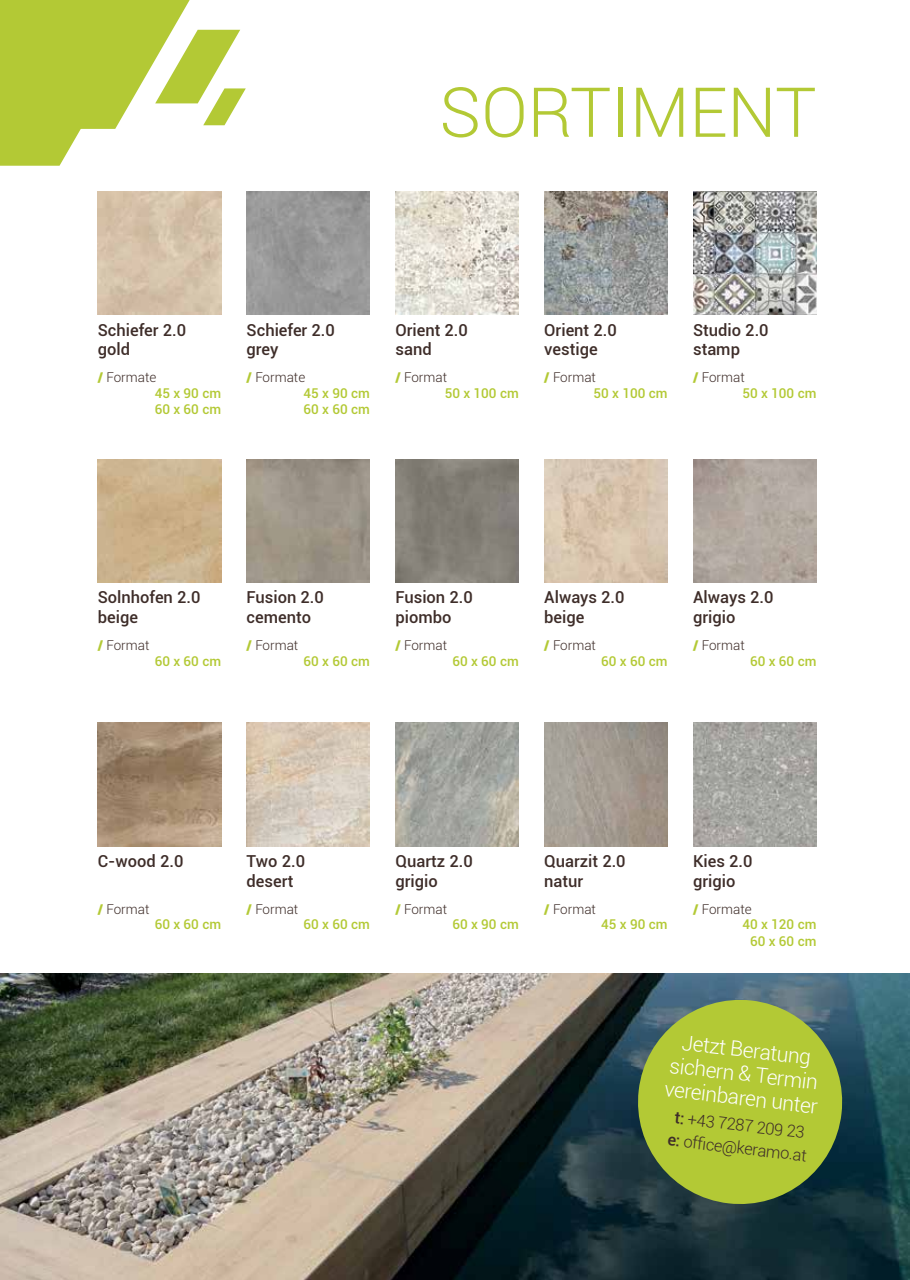
<style>
.page{position:relative;width:910px;height:1280px;background:#fff}
.page>*{position:absolute;margin:0;border:0;box-sizing:border-box;transform-origin:0 0}
.t1{font:300 69px "Roboto";color:#b3c935}
.t2{font:300 21px/24px "Roboto";color:#fff;text-align:center}
.t3{font:500 16.5px/19.5px "Roboto";color:#3e2d29}
.t4{font:300 16.5px/22.5px "Roboto";color:#3e2d29}
.t5{font:500 13.5px/16px "Roboto";color:#b3c935}
.t6{font:300 13.5px "Roboto";color:#3e2d29}
.s1{font-weight:900}
.s2{font-weight:300;color:#3e2d29}
.s3{font-weight:900;color:#b3c935}
.s4{font-weight:500}
</style>
<div class="page">
<img style="left:0;top:974px;width:910px;height:306px">
<svg style="left:0;top:0;width:246px;height:166px"></svg>
<svg style="left:632px;top:994px;width:216px;height:216px;fill:#b3c935"></svg>
<img style="left:395px;top:191px;width:124px;height:124px">
<img style="left:544px;top:191px;width:124px;height:124px">
<img style="left:693px;top:191px;width:123px;height:124px">
<img style="left:395px;top:459px;width:124px;height:124px">
<img style="left:544px;top:459px;width:124px;height:124px">
<img style="left:693px;top:459px;width:123px;height:124px">
<img style="left:98px;top:723px;width:123px;height:123px">
<img style="left:247px;top:723px;width:123px;height:123px">
<img style="left:395px;top:723px;width:124px;height:123px">
<img style="left:544px;top:723px;width:124px;height:123px">
<img style="left:693px;top:723px;width:123px;height:123px">
<h1 class="t1" style="left:440px;top:64px;width:378px">SORTIMENT</h1>
<p class="t3" style="left:98px;top:319px;width:90px">Schiefer 2.0 gold</p>
<p class="t5" style="left:155px;top:369px;width:68px;text-indent:-57px"><span class="s1">/</span> <span class="s2">Formate<br></span>45 x 90 cm<br>60 x 60 cm</p>
<p class="t3" style="left:247px;top:319px;width:90px">Schiefer 2.0 grey</p>
<p class="t5" style="left:304px;top:369px;width:68px;text-indent:-57px"><span class="s1">/</span> <span class="s2">Formate<br></span>45 x 90 cm<br>60 x 60 cm</p>
<p class="t3" style="left:395px;top:319px;width:74px">Orient 2.0 sand</p>
<p class="t5" style="left:445px;top:369px;width:76px;line-height:15.6px;text-indent:-49px"><span class="s1">/</span> <span class="s2">Format<br></span>50 x 100 cm</p>
<p class="t3" style="left:544px;top:319px;width:74px">Orient 2.0 vestige</p>
<p class="t5" style="left:594px;top:369px;width:76px;line-height:15.6px;text-indent:-49px"><span class="s1">/</span> <span class="s2">Format<br></span>50 x 100 cm</p>
<p class="t3" style="left:693px;top:319px;width:77px">Studio 2.0 stamp</p>
<p class="t5" style="left:742px;top:369px;width:76px;line-height:15.6px;text-indent:-49px"><span class="s1">/</span> <span class="s2">Format<br></span>50 x 100 cm</p>
<p class="t3" style="left:98px;top:587px;width:104px">Solnhofen 2.0 beige</p>
<p class="t6" style="left:98px;top:636px;width:53px"><span class="s3">/</span> Format</p>
<p class="t5" style="left:155px;top:652px;width:68px">60 x 60 cm</p>
<p class="t3" style="left:247px;top:587px;width:79px">Fusion 2.0 cemento</p>
<p class="t6" style="left:247px;top:636px;width:53px"><span class="s3">/</span> Format</p>
<p class="t5" style="left:304px;top:652px;width:68px">60 x 60 cm</p>
<p class="t3" style="left:395px;top:587px;width:79px">Fusion 2.0 piombo</p>
<p class="t6" style="left:395px;top:636px;width:53px"><span class="s3">/</span> Format</p>
<p class="t5" style="left:452px;top:652px;width:68px">60 x 60 cm</p>
<p class="t3" style="left:544px;top:587px;width:82px">Always 2.0 beige</p>
<p class="t6" style="left:544px;top:636px;width:53px"><span class="s3">/</span> Format</p>
<p class="t5" style="left:601px;top:652px;width:68px">60 x 60 cm</p>
<p class="t3" style="left:693px;top:587px;width:82px">Always 2.0 grigio</p>
<p class="t6" style="left:693px;top:636px;width:53px"><span class="s3">/</span> Format</p>
<p class="t5" style="left:750px;top:652px;width:68px">60 x 60 cm</p>
<p class="t3" style="left:98px;top:851px;width:87px">C-wood 2.0</p>
<p class="t6" style="left:98px;top:900px;width:53px"><span class="s3">/</span> Format</p>
<p class="t5" style="left:155px;top:916px;width:68px">60 x 60 cm</p>
<p class="t3" style="left:247px;top:851px;width:60px">Two 2.0 desert</p>
<p class="t6" style="left:247px;top:900px;width:53px"><span class="s3">/</span> Format</p>
<p class="t5" style="left:304px;top:916px;width:68px">60 x 60 cm</p>
<p class="t3" style="left:395px;top:851px;width:79px">Quartz 2.0 grigio</p>
<p class="t6" style="left:395px;top:900px;width:53px"><span class="s3">/</span> Format</p>
<p class="t5" style="left:452px;top:916px;width:68px">60 x 90 cm</p>
<p class="t3" style="left:544px;top:851px;width:83px">Quarzit 2.0 natur</p>
<p class="t6" style="left:544px;top:900px;width:53px"><span class="s3">/</span> Format</p>
<p class="t5" style="left:601px;top:916px;width:68px">45 x 90 cm</p>
<p class="t3" style="left:693px;top:851px;width:61px">Kies 2.0 grigio</p>
<p class="t6" style="left:693px;top:900px;width:60px"><span class="s3">/</span> Formate</p>
<p class="t5" style="left:742px;top:916px;width:76px">40 x 120 cm</p>
<p class="t5" style="left:750px;top:932px;width:68px">60 x 60 cm</p>
<p class="t2" style="left:671px;top:1029px;width:156px;rotate:6deg">Jetzt Beratung sichern &amp; Termin vereinbaren unter</p>
<p class="t4" style="left:671px;top:1106px;width:141px;rotate:6deg"><span class="s4">t:</span> +43 7287 209 23 <span class="s4">e:</span> offi ce@keramo.at</p>
</div>
